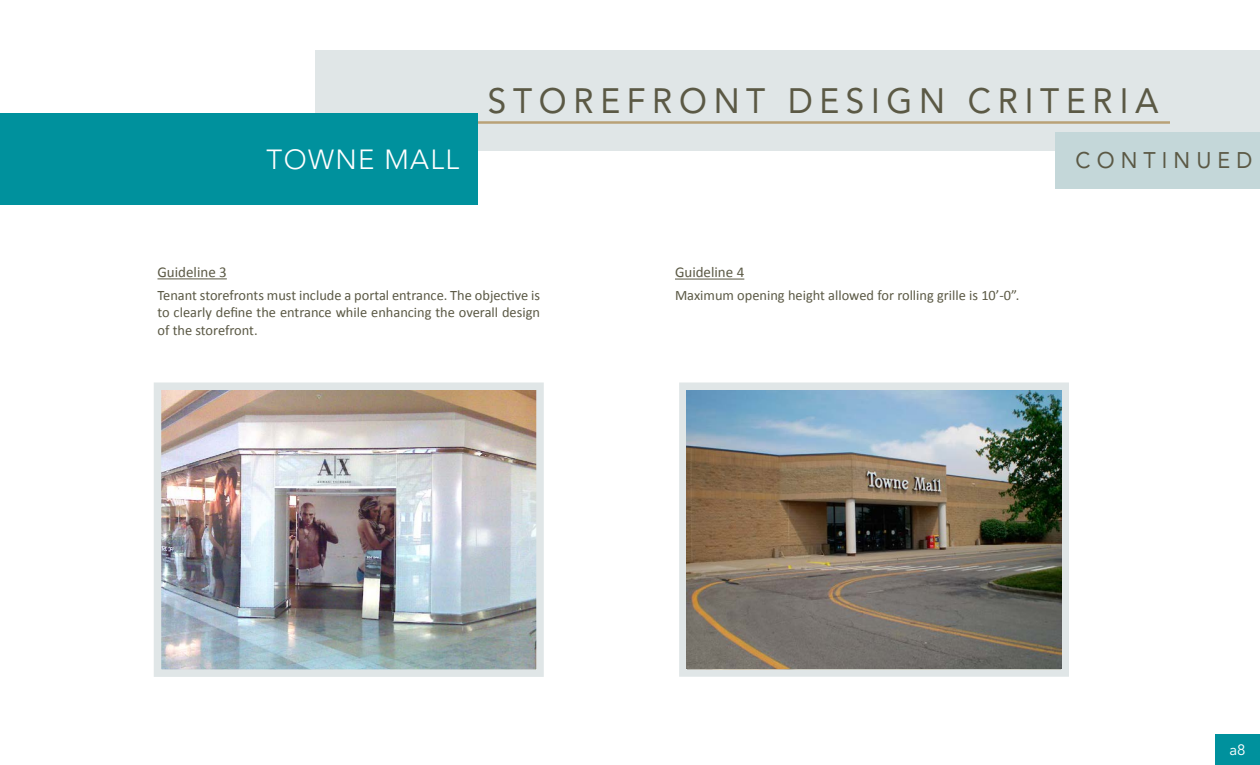
<style>
.page{position:relative;width:1260px;height:765px;background:#fff}
.page>*{position:absolute;margin:0;border:0;box-sizing:border-box;transform-origin:0 0}
.t1{font:35px "Avenir LT Std";letter-spacing:.2em;color:#5b5945;scale:.95 1}
.t2{font:300 27.5px "Avenir LT Std";letter-spacing:.05em;color:#fff}
.t3{font:22.5px "Avenir LT Std";letter-spacing:.285em;color:#5b5945;scale:.95 1}
.t4{font:15px "Calibri";color:#5b5945}
.t5{font:15px "Avenir LT Std";color:#fff}
.t6{font:14.38px/17.2px "Calibri";color:#5b5945;text-align:justify}
</style>
<div class="page">
<div style="left:1215px;top:734px;width:45px;height:31px;background:#00919d"></div>
<img style="left:163px;top:391px;width:372px;height:277px">
<div style="left:154px;top:382px;width:390px;height:295px;border:8px solid #e0e6e7"></div>
<div style="left:679px;top:382px;width:390px;height:295px;border:8px solid #e0e6e7"></div>
<img style="left:686px;top:391px;width:376px;height:278px">
<hr style="left:158px;top:278px;width:69px;height:1px;background:#5b5945">
<hr style="left:675px;top:279px;width:69px;height:1px;background:#5b5945">
<div style="left:315px;top:50px;width:945px;height:101px;background:#e0e6e7"></div>
<div style="left:1055px;top:132px;width:205px;height:57px;background:#c4d7d9"></div>
<hr style="left:477px;top:121px;width:693px;height:3px;background:#b9a177">
<div style="left:0;top:114px;width:477px;height:91px;background:#00919d"></div>
<h2 class="t2" style="left:267px;top:143px;width:194px">TOWNE MALL</h2>
<h1 class="t1" style="left:488px;top:80px;width:708px">STOREFRONT DESIGN CRITERIA</h1>
<h3 class="t3" style="left:1076px;top:147px;width:188px">CONTINUED</h3>
<p class="t4" style="left:158px;top:263px;width:71px">Guideline 3</p>
<p class="t6" style="left:157px;top:287px;width:384px">Tenant storefronts must include a portal entrance. The objective is to clearly define the entrance while enhancing the overall design of the storefront.</p>
<p class="t4" style="left:675px;top:263px;width:71px">Guideline 4</p>
<p class="t6" style="left:675px;top:287px;width:346px">Maximum opening height allowed for rolling grille is 10’-0”.</p>
<p class="t5" style="left:1229px;top:741px;width:18px">a8</p>
</div>
